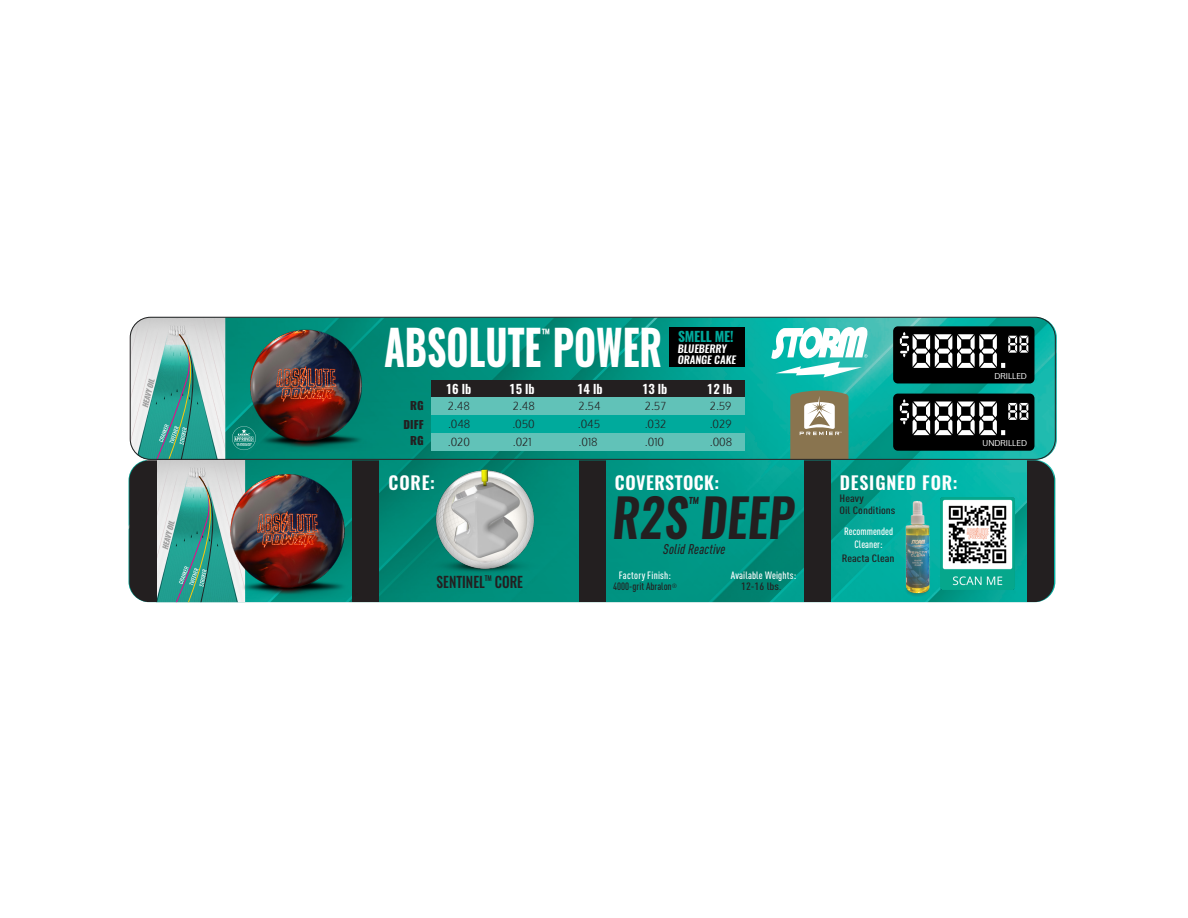
<style>
.page{position:relative;width:1188px;height:918px;background:#fff}
.page>*{position:absolute;margin:0;border:0;box-sizing:border-box;transform-origin:0 0}
.t1{font:italic 600 52.5px "Oswald";color:#231f20;scale:.9 1}
.t2{font:700 48.3px "Oswald";color:#fff;scale:.78 1}
.t3{font:600 18px "Oswald";letter-spacing:.045em;color:#fff}
.t4{font:600 18px "Oswald";letter-spacing:.025em;color:#fff}
.t5{font:500 15px "Oswald";color:#231f20;scale:.9 1}
.t6{font:italic 600 15px "Oswald";color:#231f20;scale:.9 1}
.t7{font:italic 500 condensed 13.95px "DINOT";letter-spacing:.015em;color:#231f20}
.t8{font:700 13.65px "Oswald";letter-spacing:-.02em;color:#00a89b}
.t9{font:600 12.45px "Oswald";color:#fff}
.t10{font:700 11.55px "Oswald";color:#fff;scale:.87 1}
.t11{font:300 11.1px "Oxygen";color:#231f20}
.t12{font:800 11.1px/19.2px "Oswald";color:#231f20;text-align:center}
.t13{font:500 condensed 10.5px/11.1px "DINOT";color:#fff;text-align:center}
.t14{font:500 condensed 10.5px/11.1px "DINOT";color:#231f20;text-align:center}
.t15{font:500 condensed 10.5px/12px "DINOT";color:#231f20;scale:1.21 1}
.t16{font:italic 600 10.5px/10.5px "Oswald";color:#fff}
.t17{font:8.25px "Oxygen";color:#fff}
.t18{font:500 7.05px "Oswald";color:#231f20;scale:.9 1}
.s1{color:#fff}
.s2{color:#231f20}
.s3{font-weight:400;color:#231f20}
</style>
<div class="page">
<img style="left:245px;top:460px;width:810px;height:142px">
<img style="left:156px;top:460px;width:89px;height:142px">
<svg style="left:173px;top:476px;width:40px;height:126px;background:#50a69a"></svg>
<img style="left:225px;top:317px;width:832px;height:143px">
<img style="left:130px;top:317px;width:95px;height:143px">
<svg style="left:154px;top:334px;width:39px;height:124px;background:#50a69a"></svg>
<div style="left:1027px;top:460px;width:27px;height:142px;background:#231f20"></div>
<div style="left:804px;top:460px;width:27px;height:142px;background:#231f20"></div>
<div style="left:579px;top:460px;width:27px;height:142px;background:#231f20"></div>
<div style="left:129px;top:460px;width:27px;height:142px;background:#231f20"></div>
<div style="left:352px;top:460px;width:27px;height:142px;background:#231f20"></div>
<div style="left:431px;top:380px;width:314px;height:18px;background:#231f20"></div>
<div style="left:431px;top:398px;width:314px;height:17px;background:#61c2b8"></div>
<div style="left:431px;top:433px;width:314px;height:18px;background:#61c2b8"></div>
<div style="left:431px;top:415px;width:314px;height:18px;background:#00aa9c"></div>
<img style="left:423px;top:557px;width:121px;height:17px">
<div style="left:669px;top:328px;width:76px;height:39px;background:#000"></div>
<div style="left:893px;top:326px;width:141px;height:57px;background:#000;border-radius:5px"></div>
<svg style="left:900px;top:332px;width:128px;height:36px"></svg>
<div style="left:893px;top:394px;width:141px;height:57px;background:#000;border-radius:5px"></div>
<svg style="left:900px;top:399px;width:128px;height:36px"></svg>
<div style="left:130px;top:317px;width:926px;height:143px;border:1px solid #231f20;border-radius:20px"></div>
<svg style="left:771px;top:327px;width:97px;height:50px"></svg>
<img style="left:940px;top:498px;width:74px;height:92px">
<img style="left:238px;top:317px;width:136px;height:136px">
<img style="left:435px;top:470px;width:99px;height:99px">
<img style="left:217px;top:460px;width:141px;height:141px">
<img style="left:904px;top:500px;width:28px;height:97px">
<svg style="left:232px;top:426px;width:24px;height:24px"></svg>
<svg style="left:790px;top:386px;width:59px;height:74px;background:#8d8e71"></svg>
<h2 class="t2" style="left:384px;top:314px;width:358px">ABSOLUTE POWER</h2>
<p class="t10" style="left:541px;top:325px;width:12px">™</p>
<p class="t8" style="left:678px;top:327px;width:57px">SMELL ME!</p>
<p class="t16" style="left:678px;top:344px;width:60px">BLUEBERRY<br>ORANGE CAKE</p>
<p class="t12" style="left:404px;top:396px;width:22px">RG<br>DIFF</p>
<p class="t9" style="left:446px;top:380px;width:27px">16 lb</p>
<p class="t9" style="left:509px;top:380px;width:27px">15 lb</p>
<p class="t9" style="left:577px;top:380px;width:27px">14 lb</p>
<p class="t9" style="left:642px;top:380px;width:27px">13 lb</p>
<p class="t9" style="left:707px;top:380px;width:27px">12 lb</p>
<p class="t11" style="left:448px;top:399px;width:23px">2.48</p>
<p class="t11" style="left:513px;top:399px;width:23px">2.48</p>
<p class="t11" style="left:579px;top:399px;width:23px">2.54</p>
<p class="t11" style="left:645px;top:399px;width:23px">2.57</p>
<p class="t11" style="left:710px;top:399px;width:23px">2.59</p>
<p class="t11" style="left:448px;top:417px;width:24px">.048</p>
<p class="t11" style="left:512px;top:417px;width:24px">.050</p>
<p class="t11" style="left:578px;top:417px;width:24px">.045</p>
<p class="t11" style="left:645px;top:417px;width:23px">.032</p>
<p class="t11" style="left:710px;top:417px;width:23px">.029</p>
<p class="t12" style="left:410px;top:432px;width:15px">RG</p>
<p class="t11" style="left:448px;top:435px;width:24px">.020</p>
<p class="t11" style="left:513px;top:435px;width:20px">.021</p>
<p class="t11" style="left:579px;top:435px;width:21px">.018</p>
<p class="t11" style="left:645px;top:435px;width:21px">.010</p>
<p class="t11" style="left:710px;top:435px;width:24px">.008</p>
<h3 class="t3" style="left:389px;top:470px;width:48px">CORE:</h3>
<h3 class="t4" style="left:615px;top:470px;width:106px">COVERSTOCK:</h3>
<h3 class="t3" style="left:840px;top:470px;width:119px">DESIGNED FOR:</h3>
<p class="t15" style="left:840px;top:492px;width:48px">Heavy<br>Oil Conditions</p>
<h1 class="t1" style="left:613px;top:481px;width:203px">R2S DEEP</h1>
<h3 class="t6" style="left:688px;top:492px;width:14px">™</h3>
<p class="t13" style="left:844px;top:525px;width:51px;line-height:12.6px">Recommended<br>Cleaner:</p>
<p class="t15" style="left:842px;top:552px;width:45px">Reacta Clean</p>
<p class="t7" style="left:663px;top:541px;width:64px">Solid Reactive</p>
<p class="t14" style="left:613px;top:570px;width:65px"><span class="s1">Factory Finish:<br></span>4000-grit Abralon<sup>®</sup></p>
<h3 class="t5" style="left:437px;top:568px;width:55px">SENTINEL</h3>
<p class="t18" style="left:485px;top:572px;width:9px">TM</p>
<h3 class="t5" style="left:495px;top:568px;width:33px">CORE</h3>
<p class="t13" style="left:731px;top:570px;width:67px">Available Weights:<br><span class="s2">12-16 lbs</span><span class="s3">.</span></p>
<p class="t17" style="left:994px;top:370px;width:34px">DRILLED</p>
<p class="t17" style="left:983px;top:437px;width:46px">UNDRILLED</p>
</div>
